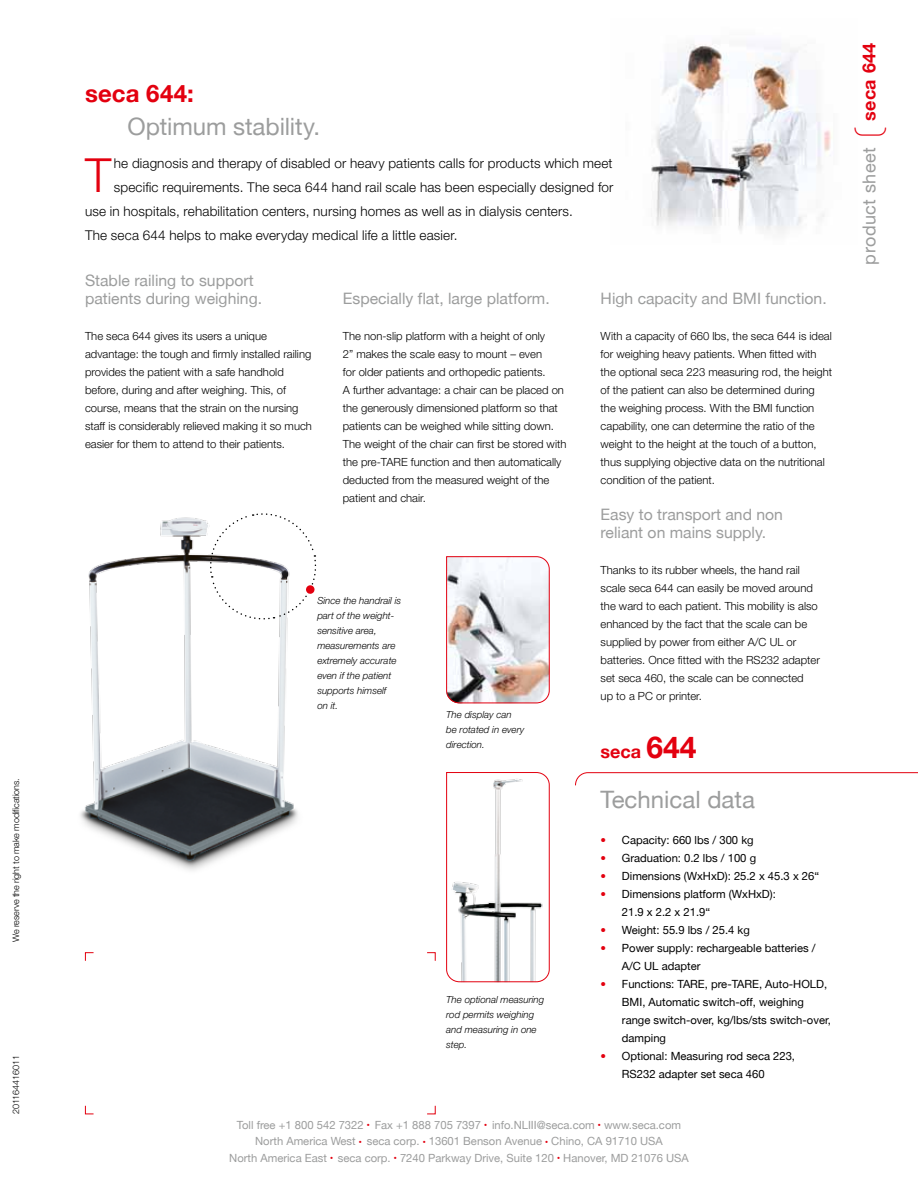
<style>
.page{position:relative;width:918px;height:1188px;background:#fff}
.page>*{position:absolute;margin:0;border:0;box-sizing:border-box;transform-origin:0 0}
.t1{font:300 47.1px "secaglobal";color:#e3000f}
.t2{font:24px "secaglobal";color:#9c9d9d}
.t3{font:700 24px "secaglobal";letter-spacing:.005em;color:#e3000f}
.t4{font:700 18px "secaglobal";letter-spacing:.025em;color:#e3000f}
.t5{font:18px "secaglobal";letter-spacing:.025em;color:#9c9d9d}
.t6{font:15.75px/18px "secaglobal";color:#9c9d9d}
.t7{font:300 13.5px "secaglobal";letter-spacing:.01em;color:#000}
.t8{font:300 11.25px/18px "secaglobal";color:#000}
.t9{font:11.25px/18px "secaglobal";color:#000}
.t10{font:11.25px/16.5px "secaglobal";color:#9c9d9d;text-align:center}
.t11{font:italic 300 9.75px/15px "secaglobal";color:#000}
.t12{font:300 9px "secaglobal";letter-spacing:-.01em;color:#000}
.s1{font-size:30px}
.s2{color:#e3000f}
.s3{font-size:6px;color:#e3000f}
</style>
<div class="page">
<img style="left:80px;top:517px;width:218px;height:354px">
<svg style="left:208px;top:513px;width:109px;height:108px"></svg>
<svg style="left:446px;top:772px;width:104px;height:211px"></svg>
<img style="left:446px;top:556px;width:104px;height:148px">
<img style="left:651px;top:44px;width:181px;height:189px">
<svg style="left:575px;top:772px;width:343px;height:14px"></svg>
<svg style="left:85px;top:952px;width:9px;height:9px"></svg>
<svg style="left:85px;top:1105px;width:9px;height:10px"></svg>
<svg style="left:427px;top:1105px;width:9px;height:10px"></svg>
<svg style="left:427px;top:952px;width:9px;height:9px"></svg>
<p class="t12" style="left:11px;top:942px;width:165px;rotate:-90deg">We reserve the right to make modifications.</p>
<p class="t12" style="left:11px;top:1114px;width:61px;rotate:-90deg">201164416011</p>
<h2 class="t3" style="left:85px;top:80px;width:110px">seca 644:</h2>
<h2 class="t2" style="left:128px;top:113px;width:194px">Optimum stability.</h2>
<h1 class="t1" style="left:85px;top:148px;width:28px">T</h1>
<p class="t7" style="left:114px;top:155px;width:500px">he diagnosis and therapy of disabled or heavy patients calls for products which meet</p>
<p class="t7" style="left:114px;top:179px;width:501px">specific requirements. The seca 644 hand rail scale has been especially designed for</p>
<p class="t7" style="left:85px;top:203px;width:489px">use in hospitals, rehabilitation centers, nursing homes as well as in dialysis centers.</p>
<p class="t7" style="left:85px;top:227px;width:374px">The seca 644 helps to make everyday medical life a little easier.</p>
<h3 class="t6" style="left:85px;top:272px;width:179px">Stable railing to support patients during weighing.</h3>
<p class="t8" style="left:85px;top:327px;width:228px">The seca 644 gives its users a unique advantage: the tough and firmly installed railing provides the patient with a safe handhold before, during and after weighing. This, of course, means that the strain on the nursing staff is considerably relieved making it so much easier for them to attend to their patients.</p>
<h3 class="t6" style="left:343px;top:290px;width:208px">Especially flat, large platform.</h3>
<p class="t8" style="left:343px;top:327px;width:225px">The non-slip platform with a height of only<br>2” makes the scale easy to mount – even<br>for older patients and orthopedic patients.<br>A further advantage: a chair can be placed on the generously dimensioned platform so that patients can be weighed while sitting down.<br>The weight of the chair can first be stored with the pre-TARE function and then automatically deducted from the measured weight of the patient and chair.</p>
<p class="t11" style="left:317px;top:593px;width:85px">Since the handrail is part of the weight&shy;sensitive area, measurements are extremely accurate even if the patient supports himself<br>on it.</p>
<p class="t11" style="left:446px;top:707px;width:80px">The display can be rotated in every direction.</p>
<p class="t11" style="left:446px;top:992px;width:100px">The optional measuring rod permits weighing and measuring in one step.</p>
<h3 class="t6" style="left:601px;top:290px;width:228px">High capacity and BMI function.</h3>
<p class="t8" style="left:601px;top:327px;width:233px">With a capacity of 660 lbs, the seca 644 is ideal for weighing heavy patients. When fitted with the optional seca 223 measuring rod, the height of the patient can also be determined during the weighing process. With the BMI function capability, one can determine the ratio of the weight to the height at the touch of a button, thus supplying objective data on the nutritional condition of the patient.</p>
<h3 class="t6" style="left:601px;top:506px;width:184px">Easy to transport and non reliant on mains supply.</h3>
<p class="t8" style="left:601px;top:561px;width:221px">Thanks to its rubber wheels, the hand rail scale seca 644 can easily be moved around the ward to each patient. This mobility is also enhanced by the fact that the scale can be supplied by power from either A/C UL or batteries. Once fitted with the RS232 adapter set seca 460, the scale can be connected<br>up to a PC or printer.</p>
<h3 class="t4" style="left:601px;top:741px;width:97px">seca <span class="s1">644</span></h3>
<h2 class="t2" style="left:601px;top:786px;width:156px">Technical data</h2>
<p class="t9" style="left:601px;top:831px;width:154px"><span class="s2">•</span> Capacity: 660 lbs / 300 kg</p>
<p class="t9" style="left:601px;top:849px;width:157px"><span class="s2">•</span> Graduation: 0.2 lbs / 100 g</p>
<p class="t9" style="left:601px;top:867px;width:220px"><span class="s2">•</span> Dimensions (WxHxD): 25.2 x 45.3 x 26“</p>
<p class="t9" style="left:622px;top:885px;width:155px;text-indent:-21px"><span class="s2">•</span> Dimensions platform (WxHxD):<br>21.9 x 2.2 x 21.9“</p>
<p class="t9" style="left:601px;top:921px;width:151px"><span class="s2">•</span> Weight: 55.9 lbs / 25.4 kg</p>
<p class="t9" style="left:622px;top:939px;width:195px;text-indent:-21px"><span class="s2">•</span> Power supply: rechargeable batteries /<br>A/C UL adapter</p>
<p class="t9" style="left:622px;top:975px;width:210px;text-indent:-21px"><span class="s2">•</span> Functions: TARE, pre-TARE, Auto-HOLD, BMI, Automatic switch-off, weighing range switch-over, kg/lbs/sts switch-over, damping</p>
<p class="t9" style="left:622px;top:1047px;width:175px;text-indent:-21px"><span class="s2">•</span> Optional: Measuring rod seca 223,<br>RS232 adapter set seca 460</p>
<p class="t10" style="left:229px;top:1117px;width:461px">Toll free +1 800 542 7322 <span class="s3">•</span> Fax +1 888 705 7397 <span class="s3">•</span> info.NLIII@seca.com <span class="s3">•</span> www.seca.com<br>North America West <span class="s3">•</span> seca corp. <span class="s3">•</span> 13601 Benson Avenue <span class="s3">•</span> Chino, CA 91710 USA<br>North America East <span class="s3">•</span> seca corp. <span class="s3">•</span> 7240 Parkway Drive, Suite 120 <span class="s3">•</span> Hanover, MD 21076 USA</p>
<h3 class="t4" style="left:859px;top:121px;width:80px;rotate:-90deg">seca 644</h3>
<h3 class="t5" style="left:859px;top:265px;width:119px;rotate:-90deg">product sheet</h3>
</div>
